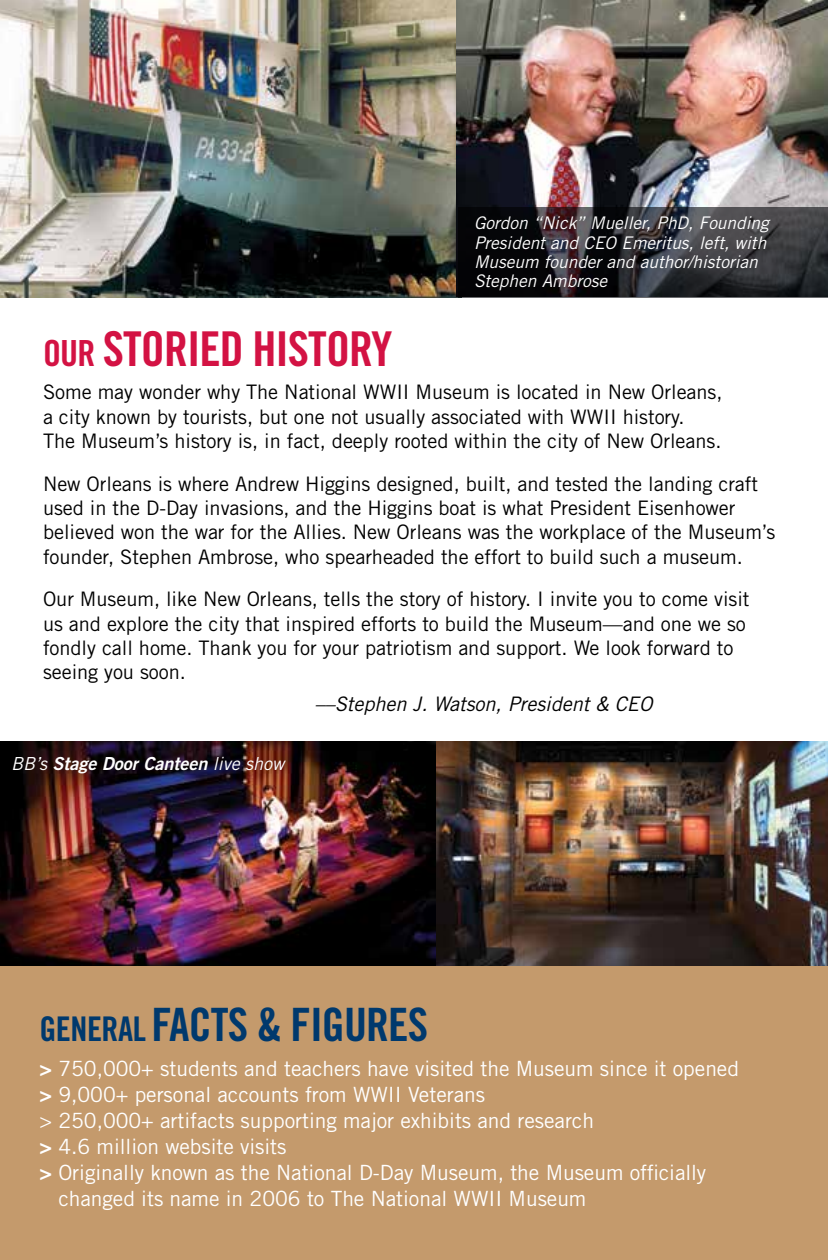
<style>
.page{position:relative;width:828px;height:1260px;background:#fff}
.page>*{position:absolute;margin:0;border:0;box-sizing:border-box;transform-origin:0 0}
.t1{font:48px "Trade Gothic LT Std Bd Cn 20";letter-spacing:-.02em;color:#d31243}
.t2{font:46px "Trade Gothic LT Std Bd Cn 20";letter-spacing:-.02em;color:#00396d}
.t3{font:21px "Trade Gothic LT Std";letter-spacing:-.005em;color:#fff}
.t4{font:20px/24.4px "Trade Gothic LT Std";letter-spacing:-.005em;color:#000}
.t5{font:italic 20px "Trade Gothic LT Std";letter-spacing:-.005em;color:#000}
.t6{font:18px "Trade Gothic LT Std Bd 2 Obl";color:#fff}
.t7{font:italic 17.4px/19.2px "Trade Gothic LT Std";letter-spacing:-.005em;color:#fff}
.s1{font-size:36px}
.s2{font-family:"Trade Gothic LT Std";font-style:italic}
.s3{font-size:34px}
.s4{font-family:"Trade Gothic LT Std Bd 2"}
</style>
<div class="page">
<img style="left:0;top:0;width:458px;height:298px">
<img style="left:435px;top:742px;width:393px;height:224px">
<img style="left:457px;top:0;width:371px;height:297px">
<svg style="left:458px;top:207px;width:370px;height:91px;background:#28282c"></svg>
<img style="left:0;top:742px;width:435px;height:224px">
<div style="left:0;top:966px;width:828px;height:294px;background:#c49a6c"></div>
<p class="t7" style="left:474px;top:214px;width:296px">Gordon “Nick” Mueller, PhD, Founding<br>President and CEO Emeritus, left, with<br>Museum founder and author/historian<br>Stephen Ambrose</p>
<h1 class="t1" style="left:43px;top:320px;width:351px"><span class="s1">OUR</span> STORIED HISTORY</h1>
<p class="t4" style="left:43px;top:380px;width:681px">Some may wonder why The National WWII Museum is located in New Orleans, a city known by tourists, but one not usually associated with WWII history.<br>The Museum’s history is, in fact, deeply rooted within the city of New Orleans.</p>
<p class="t4" style="left:43px;top:471px;width:734px">New Orleans is where Andrew Higgins designed, built, and tested the landing craft used in the D-Day invasions, and the Higgins boat is what President Eisenhower believed won the war for the Allies. New Orleans was the workplace of the Museum’s founder, Stephen Ambrose, who spearheaded the effort to build such a museum.</p>
<p class="t4" style="left:43px;top:587px;width:708px">Our Museum, like New Orleans, tells the story of history. I invite you to come visit us and explore the city that inspired efforts to build the Museum—and one we so fondly call home. Thank you for your patriotism and support. We look forward to seeing you soon.</p>
<p class="t5" style="left:315px;top:692px;width:339px">––Stephen J. Watson, President &amp; CEO</p>
<p class="t6" style="left:11px;top:752px;width:275px"><span class="s2">BB’s</span> Stage Door Canteen <span class="s2">live show</span></p>
<h2 class="t2" style="left:40px;top:997px;width:390px"><span class="s3">GENERAL</span> FACTS &amp; FIGURES</h2>
<p class="t3" style="left:40px;top:1056px;width:701px"><span class="s4">&gt;</span> 750,000+ students and teachers have visited the Museum since it opened</p>
<p class="t3" style="left:40px;top:1082px;width:447px"><span class="s4">&gt;</span> 9,000+ personal accounts from WWII Veterans</p>
<p class="t3" style="left:40px;top:1108px;width:556px">&gt; 250,000+ artifacts supporting major exhibits and research</p>
<p class="t3" style="left:40px;top:1134px;width:249px"><span class="s4">&gt;</span> 4.6 million website visits</p>
<p class="t3" style="left:40px;top:1160px;width:668px"><span class="s4">&gt;</span> Originally known as the National D-Day Museum, the Museum officially</p>
<p class="t3" style="left:58px;top:1186px;width:530px">changed its name in 2006 to The National WWII Museum</p>
</div>
